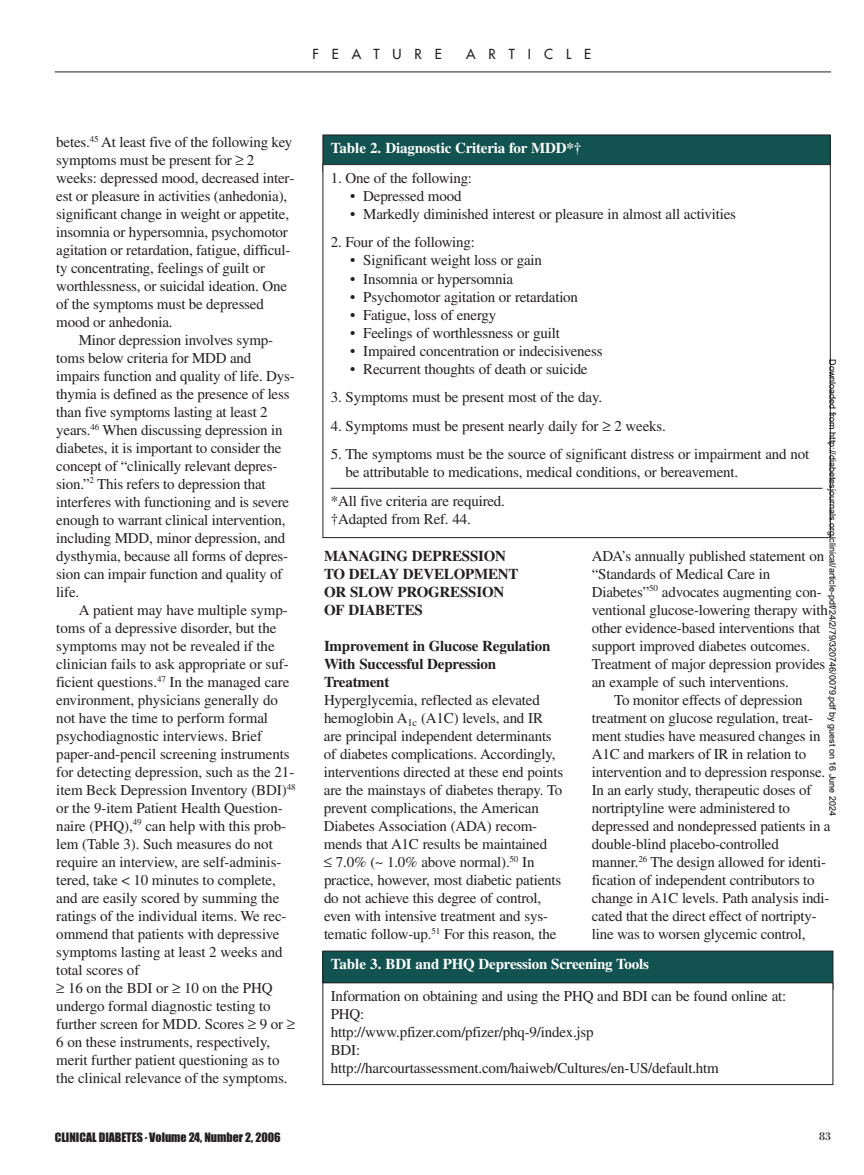
<style>
.page{position:relative;width:864px;height:1175px;background:#fff}
.page>*{position:absolute;margin:0;border:0;box-sizing:border-box;transform-origin:0 0}
.t1{font:15px/18px "Times";letter-spacing:-.015em;color:#231f20}
.t2{font:700 15px/18px "Times";letter-spacing:-.015em;color:#231f20}
.t3{font:700 15px "Times";letter-spacing:-.015em;color:#fff}
.t4{font:13.5px "Futura";letter-spacing:.965em;color:#231f20}
.t5{font:12px "Impact";color:#231f20}
.t6{font:12px "Bodoni";color:#231f20}
.t7{font:9px "Arial";color:#000}
.s1{font-size:7.5px}
</style>
<div class="page">
<hr style="left:55px;top:72px;width:776px;height:1px;background:#231f20">
<div style="left:323px;top:135px;width:507px;height:36px;background:#125250"></div>
<div style="left:322px;top:135px;width:509px;height:37px;border:1px solid #231f20"></div>
<div style="left:323px;top:165px;width:507px;height:372px;background:#fff"></div>
<hr style="left:331px;top:488px;width:491px;height:1px;background:#231f20">
<div style="left:323px;top:951px;width:510px;height:38px;background:#125250"></div>
<div style="left:322px;top:950px;width:511px;height:40px;border:1px solid #231f20"></div>
<div style="left:323px;top:982px;width:510px;height:102px;background:#fff"></div>
<div style="left:322px;top:982px;width:511px;height:102px;border:1px solid #231f20"></div>
<p class="t4" style="left:312px;top:48px;width:131px">FEATURE</p>
<p class="t4" style="left:466px;top:48px;width:127px">ARTICLE</p>
<p class="t1" style="left:56px;top:134px;width:240px">betes.<sup>45</sup> At least five of the following key symptoms must be present for ≥ 2 weeks: depressed mood, decreased inter&shy;est or pleasure in activities (anhedonia), significant change in weight or appetite, insomnia or hypersomnia, psychomotor agitation or retardation, fatigue, difficul&shy;ty concentrating, feelings of guilt or worthlessness, or suicidal ideation. One of the symptoms must be depressed mood or anhedonia.</p>
<p class="t1" style="left:56px;top:332px;width:240px;text-indent:23px">Minor depression involves symp&shy;toms below criteria for MDD and impairs function and quality of life. Dys&shy;thymia is defined as the presence of less than five symptoms lasting at least 2 years.<sup>46</sup> When discussing depression in diabetes, it is important to consider the concept of “clinically relevant depres&shy;sion.”<sup>2</sup> This refers to depression that interferes with functioning and is severe enough to warrant clinical intervention, including MDD, minor depression, and dysthymia, because all forms of depres&shy;sion can impair function and quality of life.</p>
<p class="t1" style="left:56px;top:602px;width:241px;text-indent:23px">A patient may have multiple symp&shy;toms of a depressive disorder, but the symptoms may not be revealed if the clinician fails to ask appropriate or suf&shy;ficient questions.<sup>47</sup> In the managed care environment, physicians generally do not have the time to perform formal psychodiagnostic interviews. Brief paper-and-pencil screening instruments for detecting depression, such as the 21- item Beck Depression Inventory (BDI)<sup>48 </sup>or the 9-item Patient Health Question&shy;naire (PHQ),<sup>49</sup> can help with this prob&shy;lem (Table 3). Such measures do not require an interview, are self-adminis&shy;tered, take &lt; 10 minutes to complete, and are easily scored by summing the ratings of the individual items. We rec&shy;ommend that patients with depressive symptoms lasting at least 2 weeks and total scores of<br>≥ 16 on the BDI or ≥ 10 on the PHQ undergo formal diagnostic testing to further screen for MDD. Scores ≥ 9 or ≥ 6 on these instruments, respectively, merit further patient questioning as to the clinical relevance of the symptoms.</p>
<p class="t3" style="left:331px;top:143px;width:252px">Table 2. Diagnostic Criteria for MDD*†</p>
<p class="t1" style="left:331px;top:170px;width:143px">1. One of the following:</p>
<p class="t1" style="left:350px;top:188px;width:113px">• Depressed mood</p>
<p class="t1" style="left:350px;top:206px;width:387px">• Markedly diminished interest or pleasure in almost all activities</p>
<p class="t1" style="left:331px;top:235px;width:146px">2. Four of the following:</p>
<p class="t1" style="left:350px;top:253px;width:193px">• Significant weight loss or gain</p>
<p class="t1" style="left:350px;top:271px;width:164px">• Insomnia or hypersomnia</p>
<p class="t1" style="left:350px;top:289px;width:229px">• Psychomotor agitation or retardation</p>
<p class="t1" style="left:350px;top:307px;width:148px">• Fatigue, loss of energy</p>
<p class="t1" style="left:350px;top:325px;width:211px">• Feelings of worthlessness or guilt</p>
<p class="t1" style="left:350px;top:343px;width:254px">• Impaired concentration or indecisiveness</p>
<p class="t1" style="left:350px;top:361px;width:239px">• Recurrent thoughts of death or suicide</p>
<p class="t1" style="left:331px;top:389px;width:273px">3. Symptoms must be present most of the day.</p>
<p class="t1" style="left:331px;top:418px;width:337px">4. Symptoms must be present nearly daily for ≥ 2 weeks.</p>
<p class="t1" style="left:346px;top:446px;width:465px;text-indent:-15px">5. The symptoms must be the source of significant distress or impairment and not be attributable to medications, medical conditions, or bereavement.</p>
<p class="t1" style="left:331px;top:493px;width:176px">*All five criteria are required. †Adapted from Ref. 44.</p>
<p class="t7" style="left:836px;top:359px;width:458px;rotate:90deg">Downloaded from http://diabetesjournals.org/clinical/article-pdf/24/2/79/320746/0079.pdf by guest on 16 June 2024</p>
<p class="t2" style="left:324px;top:548px;width:196px">MANAGING DEPRESSION<br>TO DELAY DEVELOPMENT<br>OR SLOW PROGRESSION<br>OF DIABETES</p>
<p class="t2" style="left:324px;top:638px;width:228px">Improvement in Glucose Regulation<br>With Successful Depression<br>Treatment</p>
<p class="t1" style="left:324px;top:692px;width:241px">Hyperglycemia, reflected as elevated hemoglobin A<sub>1c</sub> (A1C) levels, and IR are principal independent determinants of diabetes complications. Accordingly, interventions directed at these end points are the mainstays of diabetes therapy. To prevent complications, the American Diabetes Association (ADA) recom&shy;mends that A1C results be maintained<br>≤ 7.0% (~ 1.0% above normal).<sup>50</sup> In practice, however, most diabetic patients do not achieve this degree of control, even with intensive treatment and sys&shy;tematic follow-up.<sup>51</sup> For this reason, the</p>
<p class="t1" style="left:592px;top:548px;width:234px">ADA’s annually published statement on</p>
<p class="t1" style="left:592px;top:566px;width:180px">“Standards of Medical Care in</p>
<p class="t1" style="left:592px;top:584px;width:232px">Diabetes”<sup>50</sup> advocates augmenting con-</p>
<p class="t1" style="left:592px;top:602px;width:238px">ventional glucose-lowering therapy with</p>
<p class="t1" style="left:592px;top:620px;width:230px">other evidence-based interventions that</p>
<p class="t1" style="left:592px;top:638px;width:220px">support improved diabetes outcomes.</p>
<p class="t1" style="left:592px;top:656px;width:235px">Treatment of major depression provides</p>
<p class="t1" style="left:592px;top:674px;width:199px">an example of such interventions.</p>
<p class="t1" style="left:614px;top:692px;width:190px">To monitor effects of depression</p>
<p class="t1" style="left:592px;top:710px;width:223px">treatment on glucose regulation, treat-</p>
<p class="t1" style="left:592px;top:728px;width:230px">ment studies have measured changes in</p>
<p class="t1" style="left:592px;top:746px;width:216px">A1C and markers of IR in relation to</p>
<p class="t1" style="left:592px;top:764px;width:235px">intervention and to depression response.</p>
<p class="t1" style="left:592px;top:782px;width:221px">In an early study, therapeutic doses of</p>
<p class="t1" style="left:592px;top:800px;width:200px">nortriptyline were administered to</p>
<p class="t1" style="left:592px;top:818px;width:240px">depressed and nondepressed patients in a</p>
<p class="t1" style="left:592px;top:836px;width:189px">double-blind placebo-controlled</p>
<p class="t1" style="left:592px;top:854px;width:236px">manner.<sup>26</sup> The design allowed for identi-</p>
<p class="t1" style="left:592px;top:872px;width:225px">fication of independent contributors to</p>
<p class="t1" style="left:592px;top:890px;width:239px">change in A1C levels. Path analysis indi-</p>
<p class="t1" style="left:592px;top:908px;width:227px">cated that the direct effect of nortripty-</p>
<p class="t1" style="left:592px;top:926px;width:215px">line was to worsen glycemic control,</p>
<p class="t3" style="left:331px;top:959px;width:320px">Table 3. BDI and PHQ Depression Screening Tools</p>
<p class="t1" style="left:331px;top:988px;width:457px">Information on obtaining and using the PHQ and BDI can be found online at:<br>PHQ:<br>http://www.pfizer.com/pfizer/phq-9/index.jsp<br>BDI:<br>http://harcourtassessment.com/haiweb/Cultures/en-US/default.htm</p>
<p class="t5" style="left:55px;top:1132px;width:228px">CLINICAL DIABETES <span class="s1">•</span> Volume 24, Number 2, 2006</p>
<p class="t6" style="left:819px;top:1132px;width:13px">83</p>
</div>
